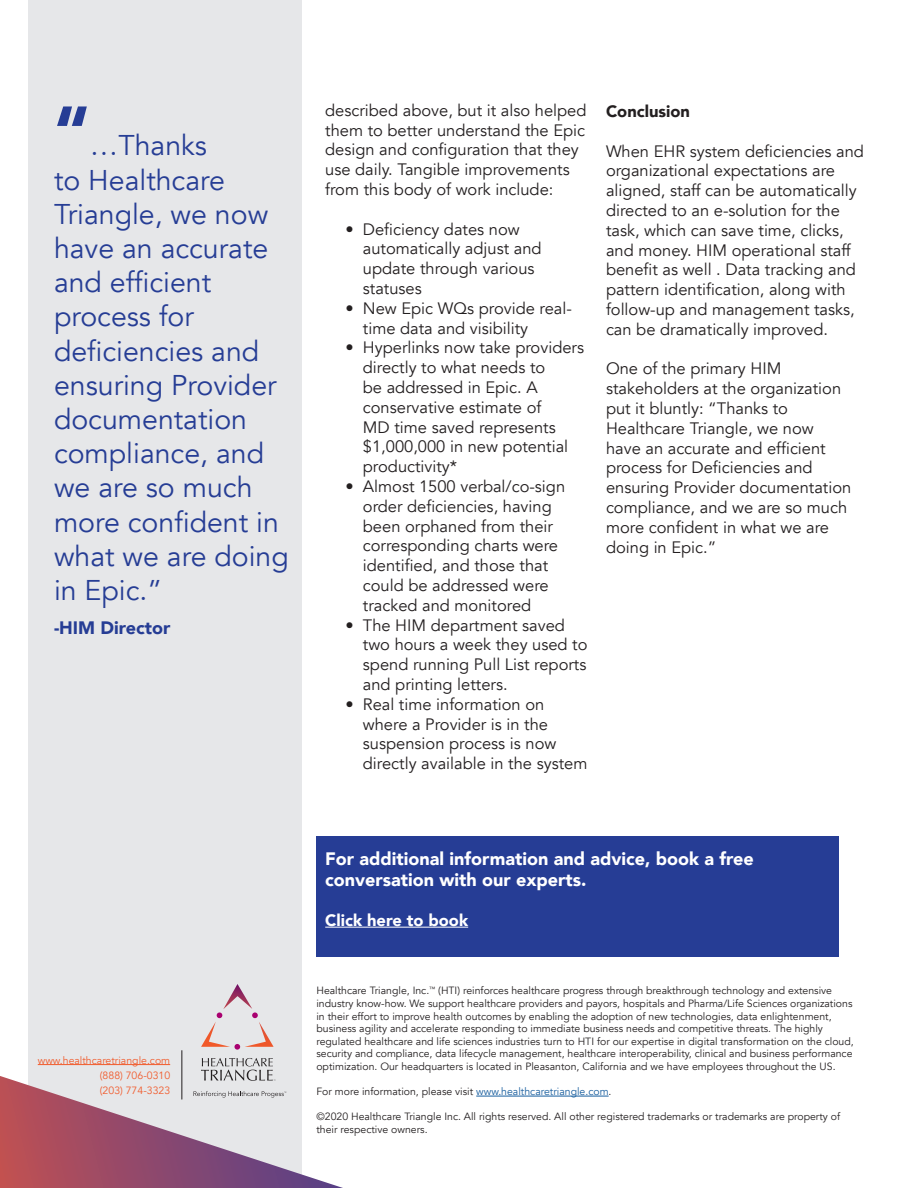
<style>
.page{position:relative;width:918px;height:1188px;background:#fff}
.page>*{position:absolute;margin:0;border:0;box-sizing:border-box;transform-origin:0 0}
.t1{font:900 69px "Avenir";color:#263d95}
.t2{font:28.5px/34.2px "Avenir";color:#263d95}
.t3{font:900 18px/21.6px "Avenir";color:#fff}
.t4{font:900 18px "Avenir";color:#263d95}
.t5{font:16.5px/19.8px "Avenir";color:#231f20}
.t6{font:900 16.5px "Avenir";color:#fff}
.t7{font:900 16.5px "Avenir";color:#231f20}
.t8{font:10.5px/12.6px "Avenir";color:#231f20}
.t9{font:10.5px "Avenir";color:#f15a2b}
.s1{color:#175d9e}
</style>
<div class="page">
<div style="left:28px;top:0;width:273px;height:1188px;background:#e6e7e9"></div>
<hr style="left:476px;top:1096px;width:133px;height:1px;background:#175d9e">
<div style="left:316px;top:836px;width:523px;height:121px;background:#263d95"></div>
<hr style="left:325px;top:927px;width:143px;height:1px;background:#fff">
<svg style="left:201px;top:984px;width:73px;height:66px"></svg>
<svg style="left:0;top:1058px;width:343px;height:130px"></svg>
<hr style="left:181px;top:1050px;width:1px;height:49px;background:#231f20">
<hr style="left:38px;top:1064px;width:132px;height:1px;background:#f15a2b">
<p class="t1" style="left:54px;top:72px;width:37px">“</p>
<p class="t2" style="left:54px;top:129px;width:236px;text-indent:36px">…Thanks<br>to Healthcare<br>Triangle, we now have an accurate and efficient process for deficiencies and ensuring Provider documentation compliance, and we are so much more confident in what we are doing in Epic.”</p>
<p class="t4" style="left:54px;top:612px;width:118px">-HIM Director</p>
<p class="t5" style="left:325px;top:101px;width:263px">described above, but it also helped them to better understand the Epic design and configuration that they use daily. Tangible improvements from this body of work include:</p>
<p class="t5" style="left:363px;top:219px;width:180px;text-indent:-17px">• Deficiency dates now automatically adjust and update through various statuses</p>
<p class="t5" style="left:363px;top:299px;width:211px;text-indent:-17px">• New Epic WQs provide real&shy;time data and visibility</p>
<p class="t5" style="left:363px;top:338px;width:223px;text-indent:-17px">• Hyperlinks now take providers directly to what needs to<br>be addressed in Epic. A conservative estimate of<br>MD time saved represents $1,000,000 in new potential productivity*</p>
<p class="t5" style="left:363px;top:477px;width:204px;text-indent:-17px">• Almost 1500 verbal/co-sign order deficiencies, having been orphaned from their corresponding charts were identified, and those that could be addressed were tracked and monitored</p>
<p class="t5" style="left:363px;top:615px;width:226px;text-indent:-17px">• The HIM department saved two hours a week they used to spend running Pull List reports and printing letters.</p>
<p class="t5" style="left:363px;top:695px;width:226px;text-indent:-17px">• Real time information on where a Provider is in the suspension process is now directly available in the system</p>
<p class="t7" style="left:606px;top:97px;width:86px">Conclusion</p>
<p class="t5" style="left:606px;top:141px;width:259px">When EHR system deficiencies and organizational expectations are aligned, staff can be automatically directed to an e-solution for the task, which can save time, clicks, and money. HIM operational staff benefit as well . Data tracking and pattern identification, along with follow-up and management tasks, can be dramatically improved.</p>
<p class="t5" style="left:606px;top:359px;width:247px">One of the primary HIM stakeholders at the organization put it bluntly: “Thanks to<br>Healthcare Triangle, we now have an accurate and efficient process for Deficiencies and ensuring Provider documentation compliance, and we are so much more confident in what we are doing in Epic.”</p>
<p class="t9" style="left:38px;top:1054px;width:134px">www.healthcaretriangle.com</p>
<p class="t9" style="left:100px;top:1069px;width:72px">(888) 706-0310</p>
<p class="t9" style="left:100px;top:1084px;width:72px">(203) 774-3323</p>
<p class="t3" style="left:325px;top:847px;width:430px">For additional information and advice, book a free conversation with our experts.</p>
<p class="t6" style="left:325px;top:906px;width:144px">Click here to book</p>
<p class="t8" style="left:316px;top:985px;width:539px">Healthcare Triangle, Inc.<sup>™</sup> (HTI) reinforces healthcare progress through breakthrough technology and extensive industry know-how. We support healthcare providers and payors, hospitals and Pharma/Life Sciences organizations in their effort to improve health outcomes by enabling the adoption of new technologies, data enlightenment, business agility and accelerate responding to immediate business needs and competitive threats. The highly regulated healthcare and life sciences industries turn to HTI for our expertise in digital transformation on the cloud, security and compliance, data lifecycle management, healthcare interoperability, clinical and business performance optimization. Our headquarters is located in Pleasanton, California and we have employees throughout the US.</p>
<p class="t8" style="left:316px;top:1086px;width:297px">For more information, please visit <span class="s1">www.healthcaretriangle.com</span>.</p>
<p class="t8" style="left:316px;top:1111px;width:525px">©2020 Healthcare Triangle Inc. All rights reserved. All other registered trademarks or trademarks are property of their respective owners.</p>
</div>
